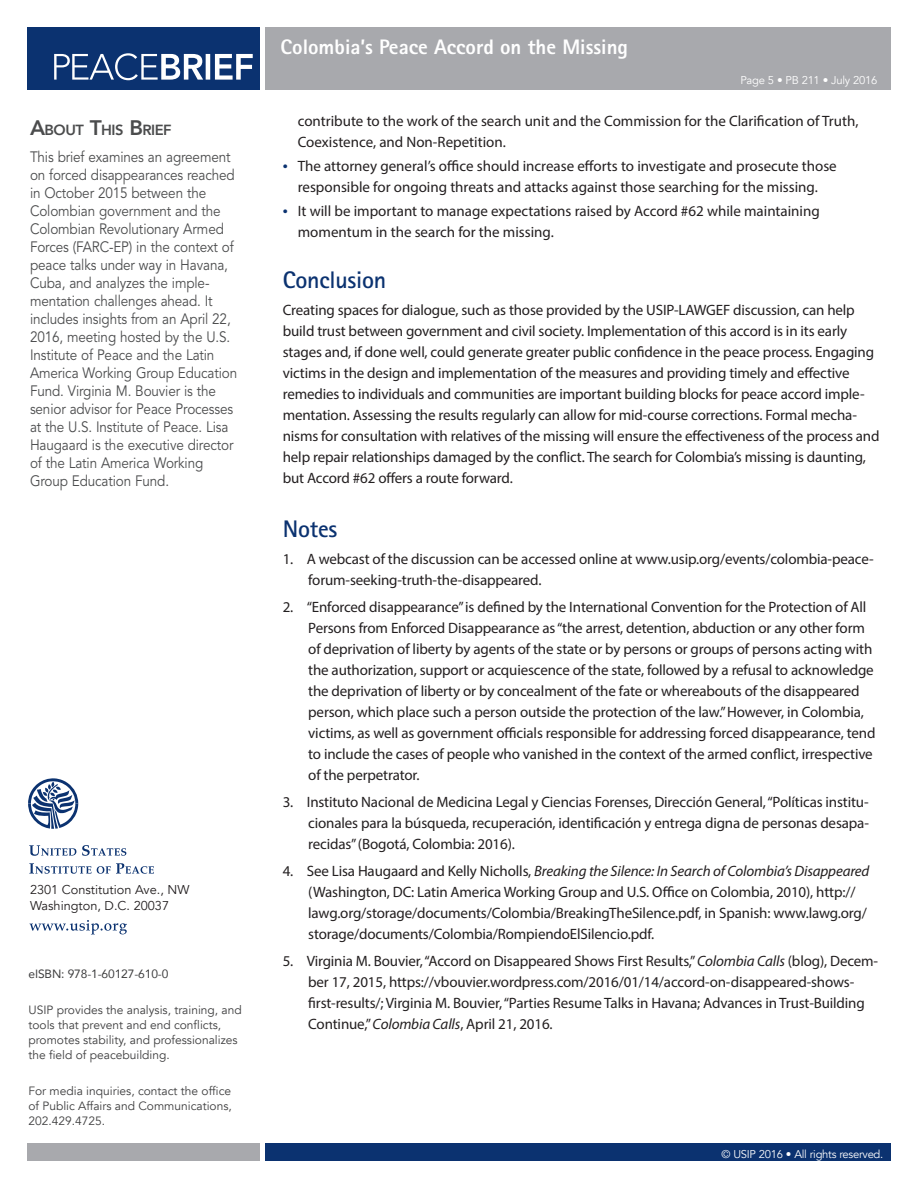
<style>
.page{position:relative;width:918px;height:1188px;background:#fff}
.page>*{position:absolute;margin:0;border:0;box-sizing:border-box;transform-origin:0 0}
.A1_head{font:700 24px "Rotis Sans Serif";letter-spacing:-.01em;color:#0b3270}
.t1{font:800 21px "Rotis Sans Serif";color:#fff}
.bodytext{font:15px/21px "Myriad Pro";letter-spacing:-.01em;color:#231f20}
.Board___Members__s{font:15px/18px "Avenir LT Std";letter-spacing:-.01em;color:#4b4c4d;scale:.9 1}
.Left_author_Name{font:800 14.7px "Avenir";letter-spacing:-.035em;color:#4b4c4d}
.t2{font:12.75px/16.5px "Avenir";color:#231f20}
.t3{font:12px/15px "Avenir";color:#3e3e3f}
.t4{font:12px/15px "Avenir LT Std";color:#231f20}
.t5{font:12px "Avenir";letter-spacing:-.01em;color:#3e3e3f}
.About_the_Report_-_D{font:11.25px "Avenir";letter-spacing:-.025em;color:#fff}
.s1{font-size:21px}
.s2{font-size:18px;color:#0b3270}
.s3{font-style:italic}
</style>
<div class="page">
<div style="left:265px;top:1143px;width:626px;height:18px;background:#0b3270"></div>
<div style="left:27px;top:1143px;width:233px;height:18px;background:#a8a9ad"></div>
<div style="left:265px;top:27px;width:626px;height:63px;background:#a8a9ad"></div>
<div style="left:27px;top:27px;width:233px;height:63px;background:#0b3270"></div>
<svg style="left:54px;top:53px;width:199px;height:27px"></svg>
<svg style="left:29px;top:863px;width:125px;height:11px"></svg>
<svg style="left:29px;top:845px;width:97px;height:11px"></svg>
<svg style="left:28px;top:778px;width:50px;height:51px"></svg>
<svg style="left:30px;top:920px;width:97px;height:14px"></svg>
<p class="Left_author_Name" style="left:30px;top:118px;width:143px"><span class="s1">A</span>BOUT <span class="s1">T</span>HIS <span class="s1">B</span>RIEF</p>
<p class="Board___Members__s" style="left:30px;top:148px;width:232px">This brief examines an agreement on forced disappearances reached in October 2015 between the<br>Colombian government and the<br>Colombian Revolutionary Armed<br>Forces (FARC-EP) in the context of peace talks under way in Havana,<br>Cuba, and analyzes the imple&shy;mentation challenges ahead. It includes insights from an April 22,<br>2016, meeting hosted by the U.S.<br>Institute of Peace and the Latin<br>America Working Group Education<br>Fund. Virginia M. Bouvier is the senior advisor for Peace Processes at the U.S. Institute of Peace. Lisa<br>Haugaard is the executive director of the Latin America Working<br>Group Education Fund.</p>
<p class="t4" style="left:30px;top:879px;width:126px">2301 Constitution Ave.<br>Washington, DC 20037</p>
<p class="t2" style="left:30px;top:881px;width:161px">2301 Constitution Ave., NW<br>Washington, D.C. 20037</p>
<p class="t4" style="left:30px;top:889px;width:126px">Washington, DC 20037<br>202.457.1700</p>
<p class="t5" style="left:28px;top:964px;width:141px">eISBN: 978-1-60127-610-0</p>
<p class="t3" style="left:28px;top:1003px;width:215px">USIP provides the analysis, training, and tools that prevent and end conflicts, promotes stability, and professionalizes the field of peacebuilding.</p>
<p class="t3" style="left:28px;top:1084px;width:205px;text-align:justify">For media inquiries, contact the office of Public Affairs and Communications, 202.429.4725.</p>
<h2 class="t1" style="left:280px;top:34px;width:349px">Colombia’s Peace Accord on the Missing</h2>
<p class="About_the_Report_-_D" style="left:740px;top:73px;width:138px">Page 5 • PB 211 • July 2016</p>
<p class="bodytext" style="left:298px;top:110px;width:562px">contribute to the work of the search unit and the Commission for the Clarification of Truth,<br>Coexistence, and Non-Repetition.</p>
<p class="bodytext" style="left:283px;top:155px;width:556px;text-align:center"><span class="s2">•</span> The attorney general’s office should increase efforts to investigate and prosecute those responsible for ongoing threats and attacks against those searching for the missing.</p>
<p class="bodytext" style="left:298px;top:200px;width:524px;text-indent:-15px"><span class="s2">•</span> It will be important to manage expectations raised by Accord #62 while maintaining momentum in the search for the missing.</p>
<p class="A1_head" style="left:283px;top:265px;width:105px">Conclusion</p>
<p class="bodytext" style="left:283px;top:299px;width:598px">Creating spaces for dialogue, such as those provided by the USIP-LAWGEF discussion, can help build trust between government and civil society. Implementation of this accord is in its early stages and, if done well, could generate greater public confidence in the peace process. Engaging victims in the design and implementation of the measures and providing timely and effective remedies to individuals and communities are important building blocks for peace accord imple&shy;mentation. Assessing the results regularly can allow for mid-course corrections. Formal mecha&shy;nisms for consultation with relatives of the missing will ensure the effectiveness of the process and help repair relationships damaged by the conflict. The search for Colombia’s missing is daunting, but Accord #62 offers a route forward.</p>
<p class="A1_head" style="left:283px;top:514px;width:56px">Notes</p>
<p class="bodytext" style="left:308px;top:548px;width:567px;text-indent:-26px">1. A webcast of the discussion can be accessed online at www.usip.org/events/colombia-peace&shy;forum-seeking-truth-the-disappeared.</p>
<p class="bodytext" style="left:308px;top:596px;width:569px;text-indent:-26px">2. “Enforced disappearance” is defined by the International Convention for the Protection of All Persons from Enforced Disappearance as “the arrest, detention, abduction or any other form of deprivation of liberty by agents of the state or by persons or groups of persons acting with the authorization, support or acquiescence of the state, followed by a refusal to acknowledge the deprivation of liberty or by concealment of the fate or whereabouts of the disappeared person, which place such a person outside the protection of the law.” However, in Colombia, victims, as well as government officials responsible for addressing forced disappearance, tend to include the cases of people who vanished in the context of the armed conflict, irrespective of the perpetrator.</p>
<p class="bodytext" style="left:308px;top:791px;width:562px;text-align:justify;text-indent:-26px">3. Instituto Nacional de Medicina Legal y Ciencias Forenses, Dirección General, “Políticas institu&shy;cionales para la búsqueda, recuperación, identificación y entrega digna de personas desapa&shy;recidas” (Bogotá, Colombia: 2016).</p>
<p class="bodytext" style="left:308px;top:860px;width:563px;text-indent:-26px">4. See Lisa Haugaard and Kelly Nicholls, <span class="s3">Breaking the Silence: In Search of Colombia’s Disappeared </span>(Washington, DC: Latin America Working Group and U.S. Office on Colombia, 2010), http:// lawg.org/storage/documents/Colombia/BreakingTheSilence.pdf, in Spanish: www.lawg.org/ storage/documents/Colombia/RompiendoElSilencio.pdf.</p>
<p class="bodytext" style="left:308px;top:950px;width:571px;text-indent:-25px">5. Virginia M. Bouvier, “Accord on Disappeared Shows First Results,” <span class="s3">Colombia Calls</span> (blog), Decem&shy;ber 17, 2015, https://vbouvier.wordpress.com/2016/01/14/accord-on-disappeared-shows&shy;first-results/; Virginia M. Bouvier, “Parties Resume Talks in Havana; Advances in Trust-Building Continue,” <span class="s3">Colombia Calls</span>, April 21, 2016.</p>
<p class="About_the_Report_-_D" style="left:722px;top:1147px;width:163px">© USIP 2016 • All rights reserved.</p>
</div>
